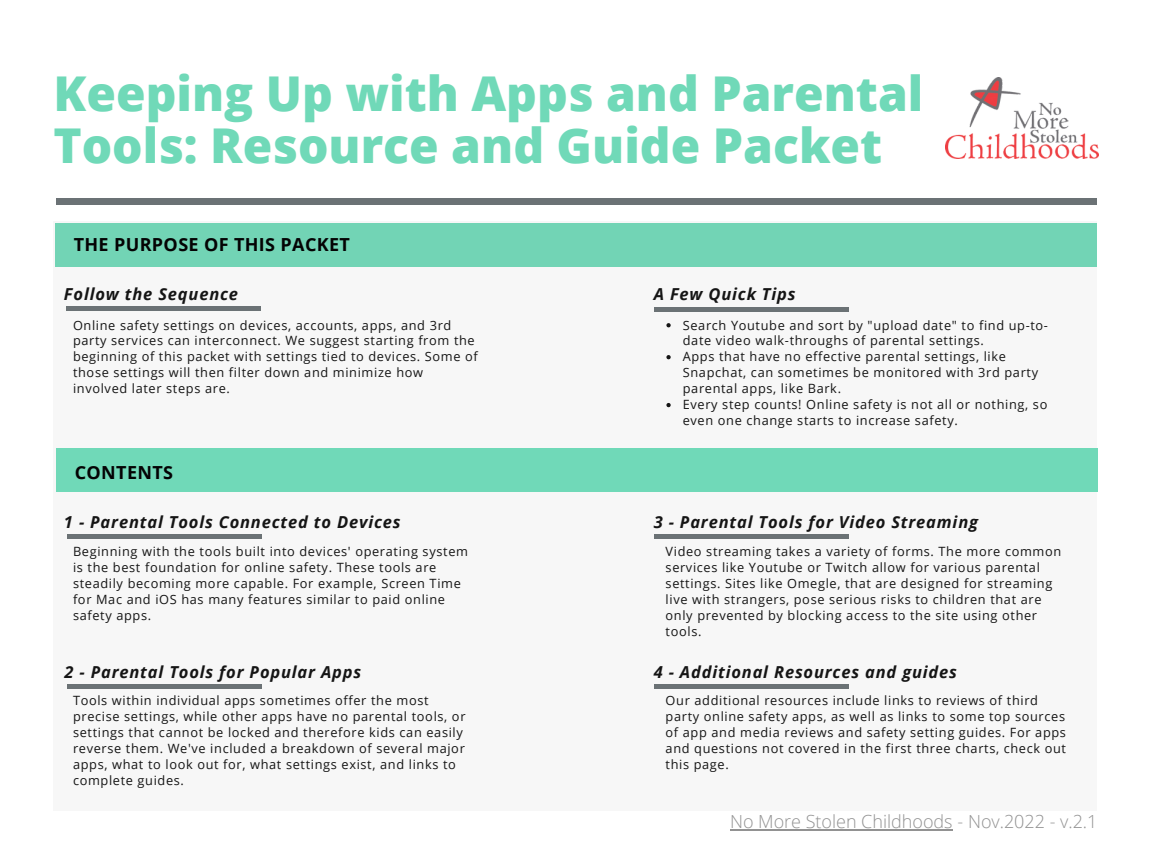
<style>
.page{position:relative;width:1152px;height:864px;background:#fff}
.page>*{position:absolute;margin:0;border:0;box-sizing:border-box;transform-origin:0 0}
.t1{font:800 48px/51.8px "Open Sans";color:#70d9b8}
.t2{font:300 18px "Open Sans";color:#929292}
.t3{font:700 18px "Open Sans";letter-spacing:.02em;color:#040304}
.t4{font:italic 700 16.5px "Open Sans";letter-spacing:.05em;color:#151515}
.t5{font:12.75px/15.9px "Open Sans";letter-spacing:.05em;color:#151515}
</style>
<div class="page">
<div style="left:56px;top:198px;width:1041px;height:6px;background:#6b7275"></div>
<svg style="left:55px;top:223px;width:1042px;height:466px"></svg>
<div style="left:57px;top:448px;width:1041px;height:44px;background:#70d9b8"></div>
<div style="left:654px;top:307px;width:194px;height:5px;background:#6b7275"></div>
<img style="left:945px;top:77px;width:153px;height:81px">
<hr style="left:654px;top:534px;width:194px;height:4px;background:#6b7275">
<hr style="left:67px;top:534px;width:195px;height:4px;background:#6b7275">
<div style="left:67px;top:684px;width:195px;height:5px;background:#6b7275"></div>
<div style="left:654px;top:684px;width:194px;height:5px;background:#6b7275"></div>
<div style="left:66px;top:306px;width:195px;height:5px;background:#6b7275"></div>
<hr style="left:730px;top:829px;width:223px;height:2px;background:#929292">
<svg style="left:666px;top:323px;width:5px;height:4px"></svg>
<svg style="left:666px;top:355px;width:5px;height:4px"></svg>
<svg style="left:666px;top:403px;width:5px;height:4px"></svg>
<h1 class="t1" style="left:53px;top:67px;width:872px">Keeping Up with Apps and Parental<br>Tools: Resource and Guide Packet</h1>
<h2 class="t3" style="left:74px;top:232px;width:278px">THE PURPOSE OF THIS PACKET</h2>
<p class="t4" style="left:64px;top:283px;width:176px">Follow the Sequence</p>
<p class="t5" style="left:73px;top:317px;width:406px">Online safety settings on devices, accounts, apps, and 3rd party services can interconnect. We suggest starting from the beginning of this packet with settings tied to devices. Some of those settings will then filter down and minimize how involved later steps are.</p>
<h2 class="t3" style="left:75px;top:460px;width:100px">CONTENTS</h2>
<p class="t4" style="left:64px;top:510px;width:338px">1 - Parental Tools Connected to Devices</p>
<p class="t5" style="left:73px;top:543px;width:396px">Beginning with the tools built into devices' operating system is the best foundation for online safety. These tools are steadily becoming more capable. For example, Screen Time for Mac and iOS has many features similar to paid online safety apps.</p>
<p class="t4" style="left:654px;top:283px;width:143px">A Few Quick Tips</p>
<p class="t5" style="left:683px;top:317px;width:367px">Search Youtube and sort by "upload date" to find up-to&shy;date video walk-throughs of parental settings.<br>Apps that have no effective parental settings, like Snapchat, can sometimes be monitored with 3rd party parental apps, like Bark.<br>Every step counts! Online safety is not all or nothing, so even one change starts to increase safety.</p>
<p class="t4" style="left:654px;top:510px;width:326px">3 - Parental Tools for Video Streaming</p>
<p class="t5" style="left:666px;top:543px;width:397px">Video streaming takes a variety of forms. The more common services like Youtube or Twitch allow for various parental settings. Sites like Omegle, that are designed for streaming live with strangers, pose serious risks to children that are only prevented by blocking access to the site using other tools.</p>
<p class="t4" style="left:64px;top:661px;width:298px">2 - Parental Tools for Popular Apps</p>
<p class="t4" style="left:654px;top:661px;width:305px">4 - Additional Resources and guides</p>
<p class="t5" style="left:73px;top:692px;width:394px">Tools within individual apps sometimes offer the most precise settings, while other apps have no parental tools, or settings that cannot be locked and therefore kids can easily reverse them. We've included a breakdown of several major apps, what to look out for, what settings exist, and links to complete guides.</p>
<p class="t5" style="left:666px;top:692px;width:402px">Our additional resources include links to reviews of third party online safety apps, as well as links to some top sources of app and media reviews and safety setting guides. For apps and questions not covered in the first three charts, check out this page.</p>
<h2 class="t2" style="left:730px;top:809px;width:369px">No More Stolen Childhoods - Nov.2022 - v.2.1</h2>
</div>
